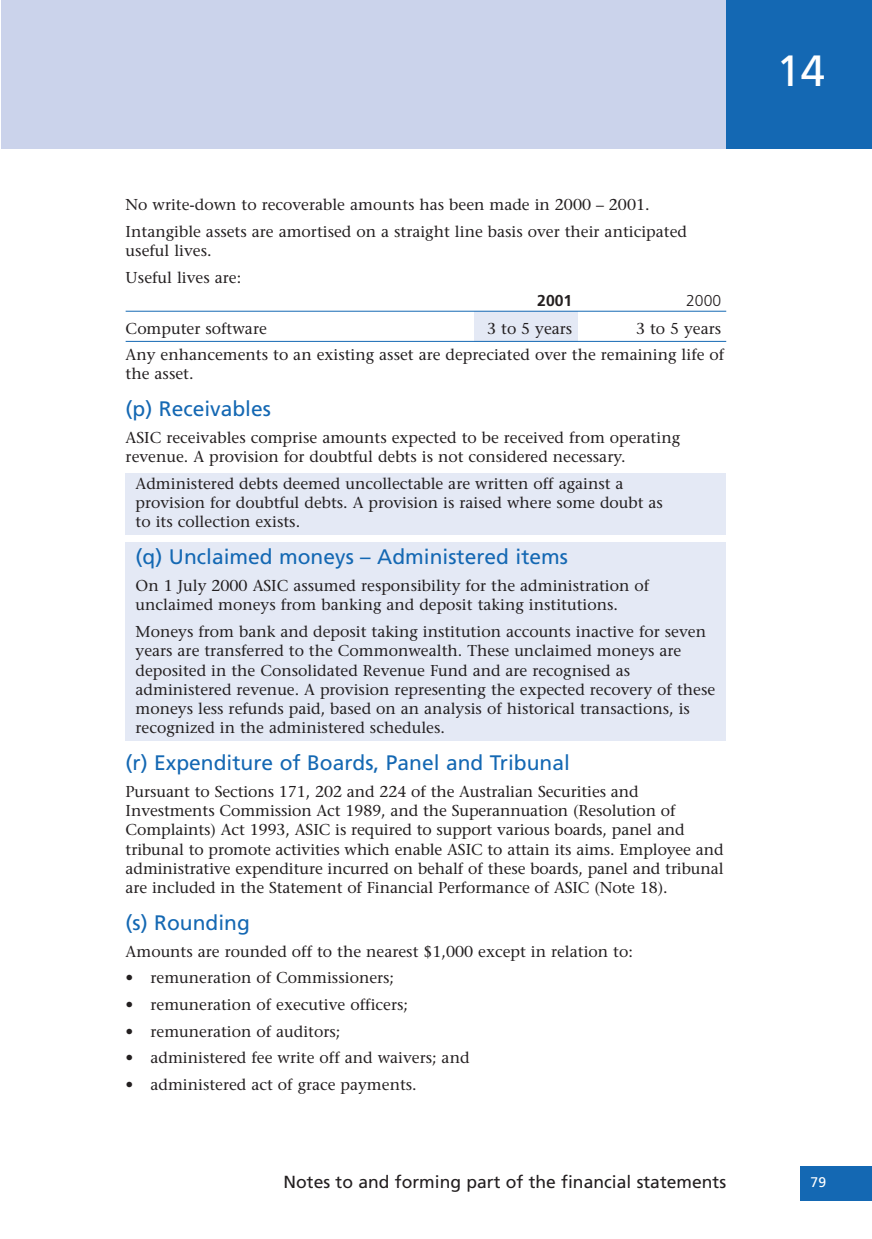
<style>
.page{position:relative;width:872px;height:1239px;background:#fff}
.page>*{position:absolute;margin:0;border:0;box-sizing:border-box;transform-origin:0 0}
.t1{font:43.75px "Frutiger";color:#fff}
.t2{font:21px "Frutiger";color:#1468b3}
.t3{font:17.5px "Frutiger";color:#231f20}
.t4{font:15.75px/19.2px "Stone Serif";color:#231f20}
.t5{font:700 15.75px "Frutiger";color:#231f20}
.t6{font:300 15.75px "Frutiger";color:#231f20}
.t7{font:14px "Frutiger";color:#fff}
</style>
<div class="page">
<div style="left:474px;top:311px;width:103px;height:30px;background:#e4e9f5"></div>
<div style="left:126px;top:473px;width:600px;height:62px;background:#e4e9f5"></div>
<div style="left:126px;top:542px;width:600px;height:199px;background:#e4e9f5"></div>
<div style="left:2px;top:0;width:724px;height:149px;background:#cbd3eb"></div>
<div style="left:800px;top:1166px;width:72px;height:34px;background:#1468b3"></div>
<hr style="left:126px;top:311px;width:600px;height:1px;background:#1468b3">
<hr style="left:126px;top:341px;width:600px;height:1px;background:#1468b3">
<div style="left:726px;top:0;width:146px;height:149px;background:#1468b3"></div>
<p class="t4" style="left:126px;top:193px;width:563px;line-height:26.8px">No write-down to recoverable amounts has been made in 2000 – 2001.<br>Intangible assets are amortised on a straight line basis over their anticipated</p>
<p class="t4" style="left:126px;top:239px;width:117px;line-height:26.8px">useful lives.<br>Useful lives are:</p>
<p class="t5" style="left:537px;top:294px;width:37px">2001</p>
<p class="t6" style="left:686px;top:294px;width:37px">2000</p>
<p class="t4" style="left:126px;top:320px;width:143px">Computer software</p>
<p class="t4" style="left:487px;top:320px;width:87px">3 to 5 years</p>
<p class="t4" style="left:126px;top:316px;width:600px;line-height:26.8px;text-align:right">3 to 5 years<br>Any enhancements to an existing asset are depreciated over the remaining life of</p>
<p class="t4" style="left:126px;top:366px;width:69px">the asset.</p>
<h2 class="t2" style="left:126px;top:401px;width:147px">(p) Receivables</h2>
<p class="t4" style="left:126px;top:430px;width:556px">ASIC receivables comprise amounts expected to be received from operating revenue. A provision for doubtful debts is not considered necessary.</p>
<p class="t4" style="left:136px;top:476px;width:529px">Administered debts deemed uncollectable are written off against a provision for doubtful debts. A provision is raised where some doubt as to its collection exists.</p>
<h2 class="t2" style="left:136px;top:549px;width:434px">(q) Unclaimed moneys – Administered items</h2>
<p class="t4" style="left:136px;top:578px;width:515px">On 1 July 2000 ASIC assumed responsibility for the administration of unclaimed moneys from banking and deposit taking institutions.</p>
<p class="t4" style="left:136px;top:624px;width:581px">Moneys from bank and deposit taking institution accounts inactive for seven years are transferred to the Commonwealth. These unclaimed moneys are deposited in the Consolidated Revenue Fund and are recognised as administered revenue. A provision representing the expected recovery of these moneys less refunds paid, based on an analysis of historical transactions, is recognized in the administered schedules.</p>
<h2 class="t2" style="left:126px;top:754px;width:446px">(r) Expenditure of Boards, Panel and Tribunal</h2>
<p class="t4" style="left:126px;top:783px;width:599px">Pursuant to Sections 171, 202 and 224 of the Australian Securities and Investments Commission Act 1989, and the Superannuation (Resolution of Complaints) Act 1993, ASIC is required to support various boards, panel and tribunal to promote activities which enable ASIC to attain its aims. Employee and administrative expenditure incurred on behalf of these boards, panel and tribunal are included in the Statement of Financial Performance of ASIC (Note 18).</p>
<h2 class="t2" style="left:126px;top:914px;width:126px">(s) Rounding</h2>
<p class="t4" style="left:126px;top:943px;width:508px">Amounts are rounded off to the nearest $1,000 except in relation to:</p>
<p class="t4" style="left:126px;top:970px;width:270px">• remuneration of Commissioners;</p>
<p class="t4" style="left:126px;top:997px;width:284px">• remuneration of executive officers;</p>
<p class="t4" style="left:126px;top:1023px;width:216px">• remuneration of auditors;</p>
<p class="t4" style="left:126px;top:1050px;width:345px">• administered fee write off and waivers; and</p>
<p class="t4" style="left:126px;top:1077px;width:292px">• administered act of grace payments.</p>
<h1 class="t1" style="left:776px;top:53px;width:50px">14</h1>
<p class="t3" style="left:283px;top:1175px;width:444px">Notes to and forming part of the financial statements</p>
<p class="t7" style="left:810px;top:1176px;width:17px">79</p>
</div>
